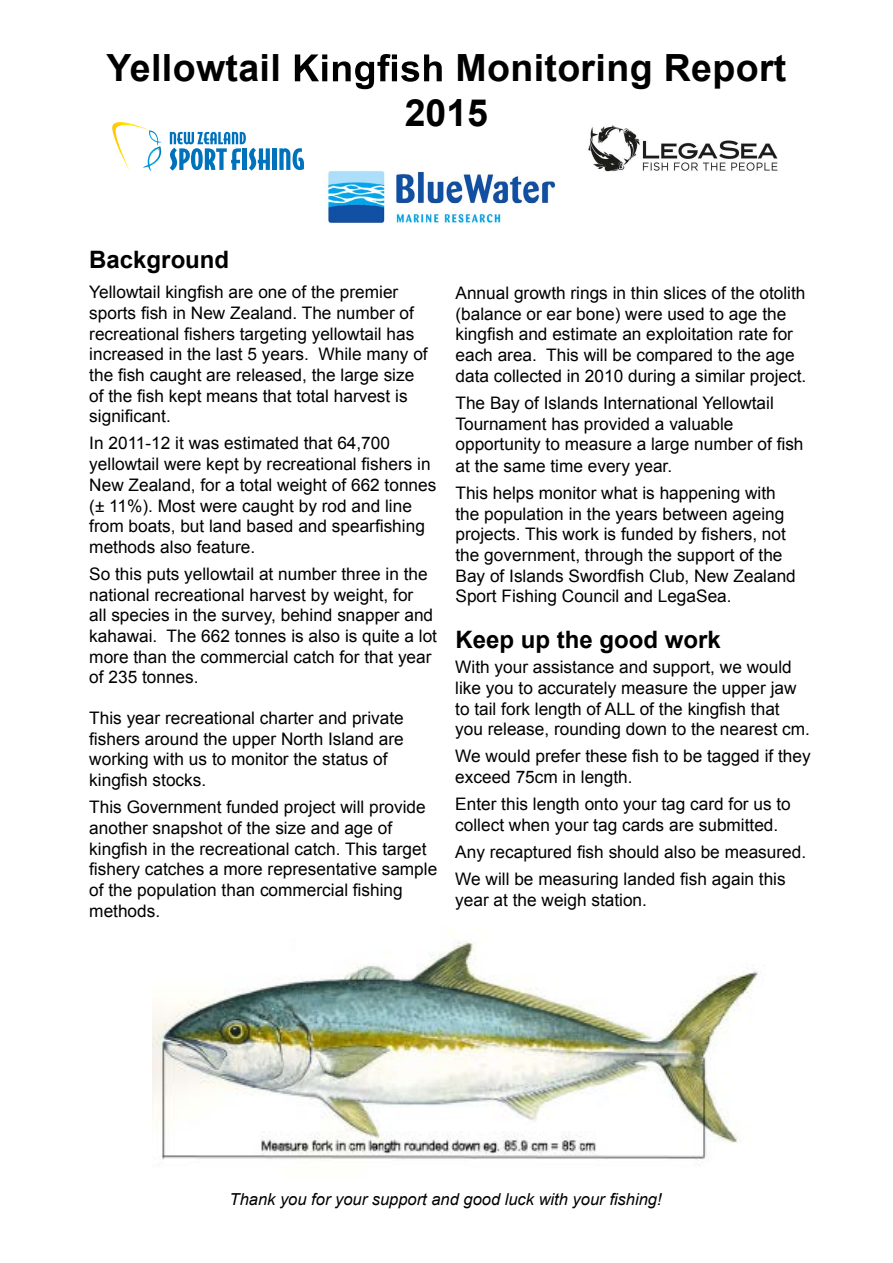
<style>
.page{position:relative;width:893px;height:1263px;background:#fff}
.page>*{position:absolute;margin:0;border:0;box-sizing:border-box;transform-origin:0 0}
.t1{font:700 37.5px/45px "Arial";letter-spacing:.01em;color:#000;text-align:center}
.t2{font:700 24px "Arial";color:#000}
.t3{font:17.25px/20.7px "Arial";color:#000}
.t4{font:italic 16.5px "Arial";color:#000}
.s1{color:#fff}
</style>
<div class="page">
<img style="left:588px;top:125px;width:190px;height:47px">
<img style="left:326px;top:171px;width:230px;height:53px">
<svg style="left:112px;top:122px;width:50px;height:49px"></svg>
<svg style="left:170px;top:132px;width:100px;height:39px"></svg>
<hr style="left:273px;top:148px;width:4px;height:22px;background:#0072bc">
<svg style="left:279px;top:148px;width:25px;height:22px"></svg>
<img style="left:152px;top:941px;width:606px;height:225px">
<h1 class="t1" style="left:107px;top:47px;width:681px">Yellowtail <span class="s1">Kingfish</span> Monitoring Report<br>2015</h1>
<h2 class="t2" style="left:89px;top:244px;width:142px">Background</h2>
<p class="t3" style="left:89px;top:282px;width:340px">Yellowtail kingfish are one of the premier sports fish in New Zealand. The number of recreational fishers targeting yellowtail has increased in the last 5 years. While many of the fish caught are released, the large size of the fish kept means that total harvest is significant.</p>
<p class="t3" style="left:89px;top:433px;width:349px">In 2011-12 it was estimated that 64,700 yellowtail were kept by recreational fishers in New Zealand, for a total weight of 662 tonnes (± 11%). Most were caught by rod and line from boats, but land based and spearfishing methods also feature.</p>
<p class="t3" style="left:89px;top:564px;width:349px">So this puts yellowtail at number three in the national recreational harvest by weight, for<br>all species in the survey, behind snapper and kahawai. The 662 tonnes is also is quite a lot more than the commercial catch for that year of 235 tonnes.</p>
<p class="t3" style="left:89px;top:708px;width:316px">This year recreational charter and private fishers around the upper North Island are working with us to monitor the status of kingfish stocks.</p>
<p class="t3" style="left:89px;top:797px;width:350px">This Government funded project will provide another snapshot of the size and age of kingfish in the recreational catch. This target fishery catches a more representative sample of the population than commercial fishing methods.</p>
<p class="t3" style="left:455px;top:283px;width:352px">Annual growth rings in thin slices of the otolith (balance or ear bone) were used to age the kingfish and estimate an exploitation rate for each area. This will be compared to the age data collected in 2010 during a similar project.</p>
<p class="t3" style="left:455px;top:392px;width:350px">The Bay of Islands International Yellowtail Tournament has provided a valuable opportunity to measure a large number of fish at the same time every year.</p>
<p class="t3" style="left:455px;top:483px;width:342px">This helps monitor what is happening with the population in the years between ageing projects. This work is funded by fishers, not the government, through the support of the Bay of Islands Swordfish Club, New Zealand Sport Fishing Council and LegaSea.</p>
<h2 class="t2" style="left:455px;top:623px;width:267px">Keep up the good work</h2>
<p class="t3" style="left:455px;top:657px;width:356px">With your assistance and support, we would like you to accurately measure the upper jaw to tail fork length of ALL of the kingfish that you release, rounding down to the nearest cm.</p>
<p class="t3" style="left:455px;top:746px;width:357px">We would prefer these fish to be tagged if they exceed 75cm in length.</p>
<p class="t3" style="left:455px;top:794px;width:337px">Enter this length onto your tag card for us to collect when your tag cards are submitted.</p>
<p class="t3" style="left:455px;top:838px;width:352px;line-height:27px">Any recaptured fish should also be measured.<br>We will be measuring landed fish again this</p>
<p class="t3" style="left:455px;top:889px;width:193px">year at the weigh station.</p>
<p class="t4" style="left:230px;top:1188px;width:433px">Thank you for your support and good luck with your fishing!</p>
</div>
